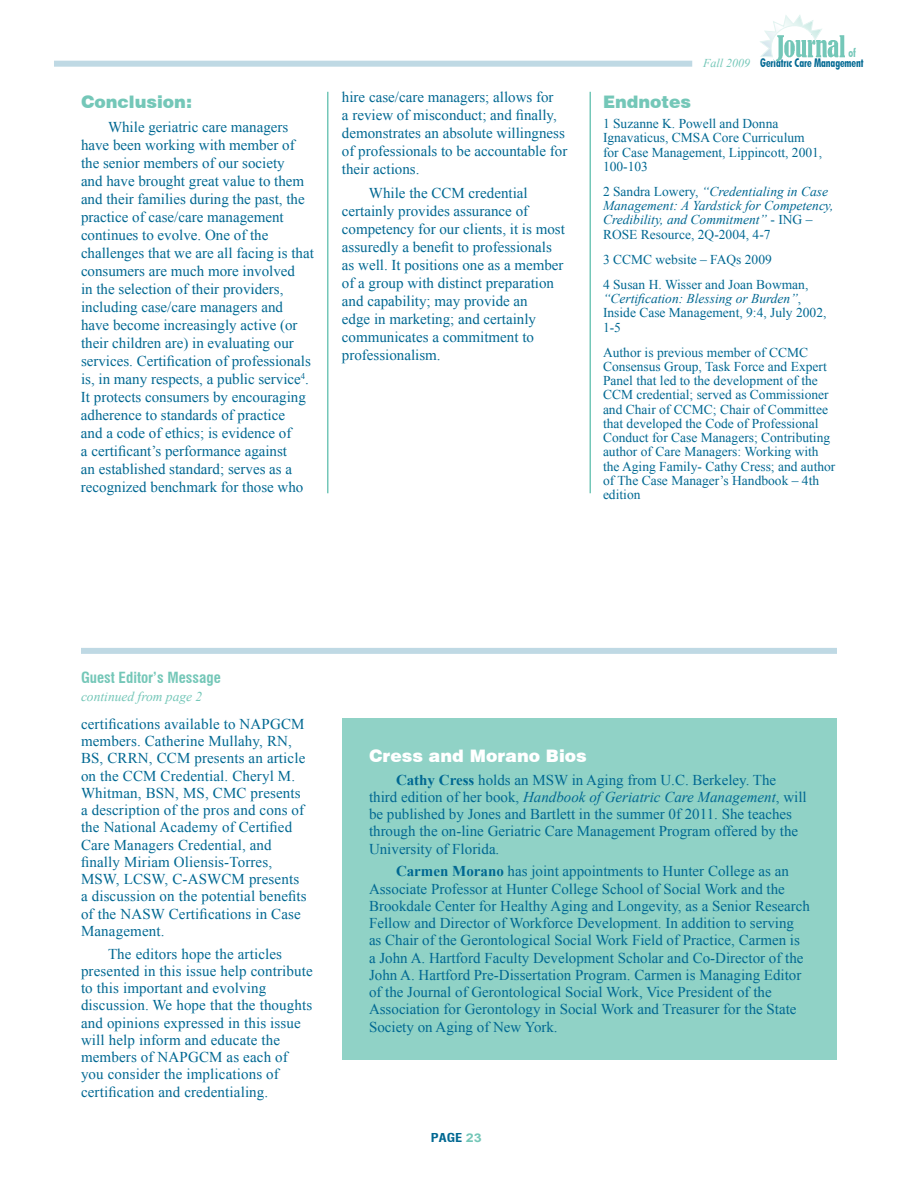
<style>
.page{position:relative;width:918px;height:1188px;background:#fff}
.page>*{position:absolute;margin:0;border:0;box-sizing:border-box;transform-origin:0 0}
.t1{font:900 17.25px "Swiss 721 BT";color:#74c7b8}
.t2{font:900 17.25px "Swiss 721 BT";color:#fff}
.t3{font:15px/18px "Times New Roman";color:#006892}
.t4{font:700 condensed 15px "Swiss 721 BT";color:#74c7b8}
.t5{font:13.5px/14.2px "Times New Roman";color:#006892}
.t6{font:italic 13.5px/14.2px "Times New Roman";color:#006892}
.t7{font:italic 13.5px "Times New Roman";color:#74c7b8}
.t8{font:700 condensed 12px "Futura BT";letter-spacing:-.01em;color:#006892;scale:.9 1}
.t9{font:italic 12px "Times New Roman";color:#74c7b8}
.t10{font:700 condensed 12px "Swiss 721 BT";color:#006892;scale:1.2 1}
.t11{font:700 condensed 12px "Futura BT";color:#74c7b8;scale:.9 1}
.s1{font-style:normal}
.s2{font-style:italic}
.s3{font-weight:700}
.s4{font-family:"Arial";font-stretch:normal;color:#74c7b8}
</style>
<div class="page">
<div style="left:54px;top:61px;width:638px;height:6px;background:#bfd9e4"></div>
<div style="left:81px;top:648px;width:756px;height:6px;background:#bfd9e4"></div>
<svg style="left:760px;top:15px;width:62px;height:46px"></svg>
<img style="left:776px;top:35px;width:69px;height:25px">
<hr style="left:327px;top:92px;width:1px;height:401px;background:#74c7b8">
<hr style="left:590px;top:92px;width:1px;height:401px;background:#74c7b8">
<div style="left:342px;top:718px;width:495px;height:342px;background:#90d2c6"></div>
<p class="t1" style="left:81px;top:92px;width:113px">Conclusion:</p>
<p class="t3" style="left:81px;top:118px;width:234px;text-indent:27px">While geriatric care managers have been working with member of the senior members of our society<br>and have brought great value to them and their families during the past, the practice of case/care management continues to evolve. One of the challenges that we are all facing is that consumers are much more involved<br>in the selection of their providers, including case/care managers and have become increasingly active (or their children are) in evaluating our services. Certification of professionals is, in many respects, a public service<sup>4</sup>.<br>It protects consumers by encouraging adherence to standards of practice<br>and a code of ethics; is evidence of<br>a certificant’s performance against<br>an established standard; serves as a recognized benchmark for those who</p>
<p class="t3" style="left:342px;top:88px;width:227px">hire case/care managers; allows for<br>a review of misconduct; and finally, demonstrates an absolute willingness of professionals to be accountable for their actions.</p>
<p class="t3" style="left:342px;top:183px;width:224px;text-indent:27px">While the CCM credential certainly provides assurance of competency for our clients, it is most assuredly a benefit to professionals as well. It positions one as a member of a group with distinct preparation and capability; may provide an<br>edge in marketing; and certainly communicates a commitment to professionalism.</p>
<p class="t9" style="left:703px;top:55px;width:49px">Fall 2009</p>
<p class="t11" style="left:848px;top:45px;width:10px">of</p>
<p class="t8" style="left:760px;top:55px;width:116px">Geriatric Care Management</p>
<p class="t1" style="left:603px;top:92px;width:90px">Endnotes</p>
<p class="t5" style="left:603px;top:116px;width:221px">1 Suzanne K. Powell and Donna<br>Ignavaticus, CMSA Core Curriculum for Case Management, Lippincott, 2001,<br>100-103</p>
<p class="t6" style="left:603px;top:184px;width:232px"><span class="s1">2 Sandra Lowery,</span> “Credentialing in Case Management: A Yardstick for Competency, Credibility, and Commitment” <span class="s1">- ING – ROSE Resource, 2Q-2004, 4-7</span></p>
<p class="t5" style="left:603px;top:246px;width:207px;line-height:25px">3 CCMC website – FAQs 2009<br>4 Susan H. Wisser and Joan Bowman,</p>
<p class="t5" style="left:603px;top:291px;width:225px"><span class="s2">“Certification: Blessing or Burden”</span>,<br>Inside Case Management, 9:4, July 2002,<br>1-5</p>
<p class="t5" style="left:603px;top:345px;width:234px">Author is previous member of CCMC Consensus Group, Task Force and Expert Panel that led to the development of the CCM credential; served as Commissioner and Chair of CCMC; Chair of Committee that developed the Code of Professional Conduct for Case Managers; Contributing author of Care Managers: Working with the Aging Family- Cathy Cress; and author of The Case Manager’s Handbook – 4th edition</p>
<p class="t4" style="left:81px;top:669px;width:141px">Guest Editor’s Message</p>
<p class="t7" style="left:81px;top:687px;width:123px">continued from page 2</p>
<p class="t3" style="left:81px;top:715px;width:227px;line-height:17.2px">certifications available to NAPGCM members. Catherine Mullahy, RN,<br>BS, CRRN, CCM presents an article on the CCM Credential. Cheryl M.<br>Whitman, BSN, MS, CMC presents a description of the pros and cons of the National Academy of Certified<br>Care Managers Credential, and finally Miriam Oliensis-Torres,<br>MSW, LCSW, C-ASWCM presents a discussion on the potential benefits of the NASW Certifications in Case<br>Management.</p>
<p class="t3" style="left:81px;top:945px;width:233px;line-height:17.2px;text-indent:27px">The editors hope the articles presented in this issue help contribute to this important and evolving discussion. We hope that the thoughts and opinions expressed in this issue will help inform and educate the members of NAPGCM as each of you consider the implications of certification and credentialing.</p>
<p class="t2" style="left:369px;top:745px;width:219px">Cress and Morano Bios</p>
<p class="t3" style="left:369px;top:771px;width:439px;line-height:17.2px;text-indent:27px"><span class="s3">Cathy Cress</span> holds an MSW in Aging from U.C. Berkeley. The third edition of her book, <span class="s2">Handbook of Geriatric Care Management</span>, will be published by Jones and Bartlett in the summer 0f 2011. She teaches through the on-line Geriatric Care Management Program offered by the University of Florida.</p>
<p class="t3" style="left:369px;top:862px;width:442px;line-height:17.2px;text-indent:27px"><span class="s3">Carmen Morano</span> has joint appointments to Hunter College as an Associate Professor at Hunter College School of Social Work and the Brookdale Center for Healthy Aging and Longevity, as a Senior Research Fellow and Director of Workforce Development. In addition to serving as Chair of the Gerontological Social Work Field of Practice, Carmen is a John A. Hartford Faculty Development Scholar and Co-Director of the John A. Hartford Pre-Dissertation Program. Carmen is Managing Editor of the Journal of Gerontological Social Work, Vice President of the Association for Gerontology in Social Work and Treasurer for the State Society on Aging of New York.</p>
<p class="t10" style="left:431px;top:1130px;width:44px">page <span class="s4">23</span></p>
</div>
